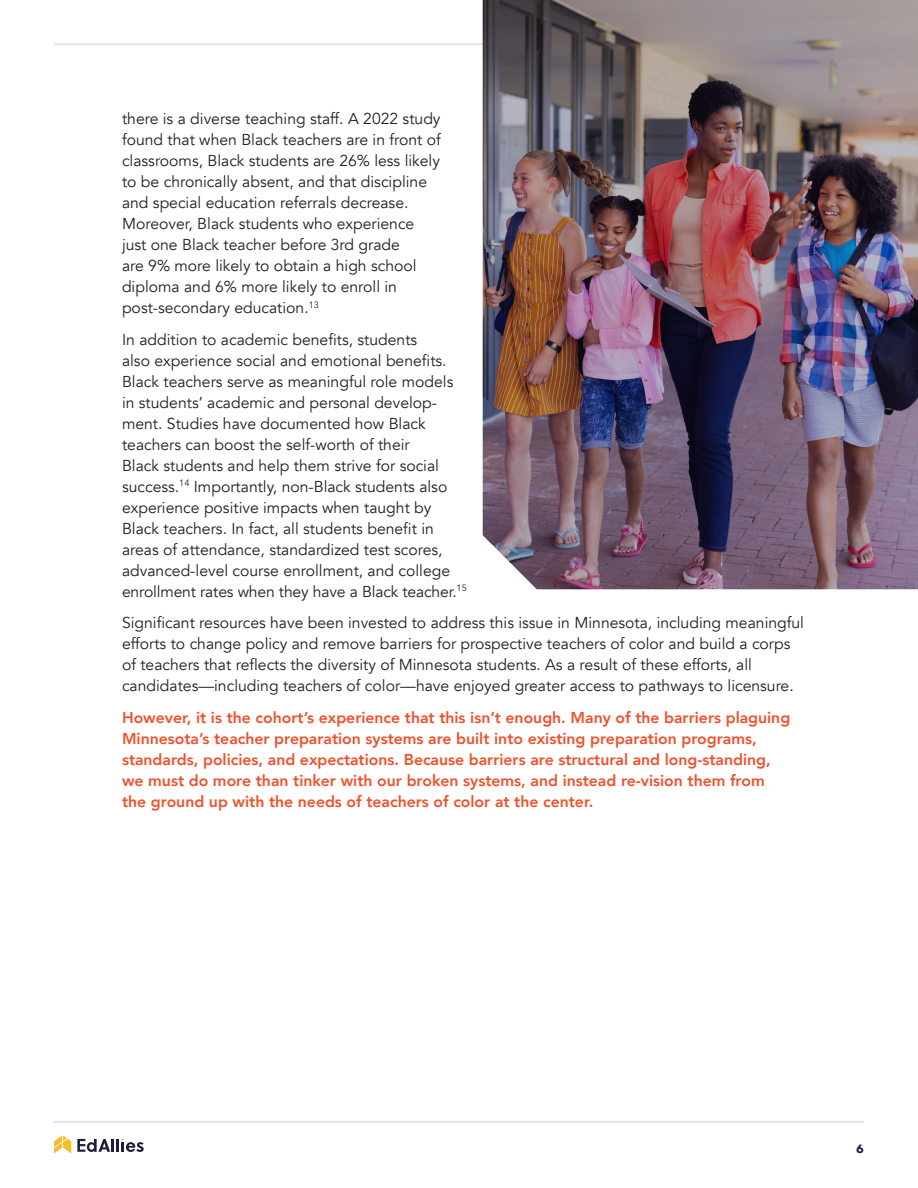
<style>
.page{position:relative;width:918px;height:1188px;background:#fff}
.page>*{position:absolute;margin:0;border:0;box-sizing:border-box;transform-origin:0 0}
.CAT_Body{font:15.75px/21px "Avenir";color:#231f20}
.CAT_Body-2{font:800 15.75px/21px "Avenir";color:#f0512c}
.t1{font:700 12px "Avenir Next";color:#1e1d3c}
</style>
<div class="page">
<hr style="left:54px;top:43px;width:810px;height:2px;background:#e3e7e2">
<img style="left:483px;top:0;width:435px;height:589px">
<svg style="left:77px;top:1139px;width:67px;height:13px"></svg>
<svg style="left:54px;top:1136px;width:17px;height:17px"></svg>
<hr style="left:54px;top:1121px;width:810px;height:2px;background:#e3e7e2">
<p class="CAT_Body" style="left:122px;top:108px;width:320px">there is a diverse teaching staff. A 2022 study found that when Black teachers are in front of classrooms, Black students are 26% less likely to be chronically absent, and that discipline and special education referrals decrease.<br>Moreover, Black students who experience just one Black teacher before 3rd grade<br>are 9% more likely to obtain a high school diploma and 6% more likely to enroll in post-secondary education.<sup>13</sup></p>
<p class="CAT_Body" style="left:122px;top:329px;width:346px">In addition to academic benefits, students<br>also experience social and emotional benefits.<br>Black teachers serve as meaningful role models in students’ academic and personal develop&shy;ment. Studies have documented how Black teachers can boost the self-worth of their<br>Black students and help them strive for social success.<sup>14</sup> Importantly, non-Black students also experience positive impacts when taught by Black teachers. In fact, all students benefit in areas of attendance, standardized test scores, advanced-level course enrollment, and college enrollment rates when they have a Black teacher.<sup>15</sup></p>
<p class="CAT_Body" style="left:122px;top:613px;width:683px">Significant resources have been invested to address this issue in Minnesota, including meaningful efforts to change policy and remove barriers for prospective teachers of color and build a corps of teachers that reflects the diversity of Minnesota students. As a result of these efforts, all candidates—including teachers of color—have enjoyed greater access to pathways to licensure.</p>
<p class="CAT_Body-2" style="left:122px;top:707px;width:670px">However, it is the cohort’s experience that this isn’t enough. Many of the barriers plaguing Minnesota’s teacher preparation systems are built into existing preparation programs, standards, policies, and expectations. Because barriers are structural and long-standing, we must do more than tinker with our broken systems, and instead re-vision them from the ground up with the needs of teachers of color at the center.</p>
<p class="t1" style="left:856px;top:1139px;width:9px">6</p>
</div>
